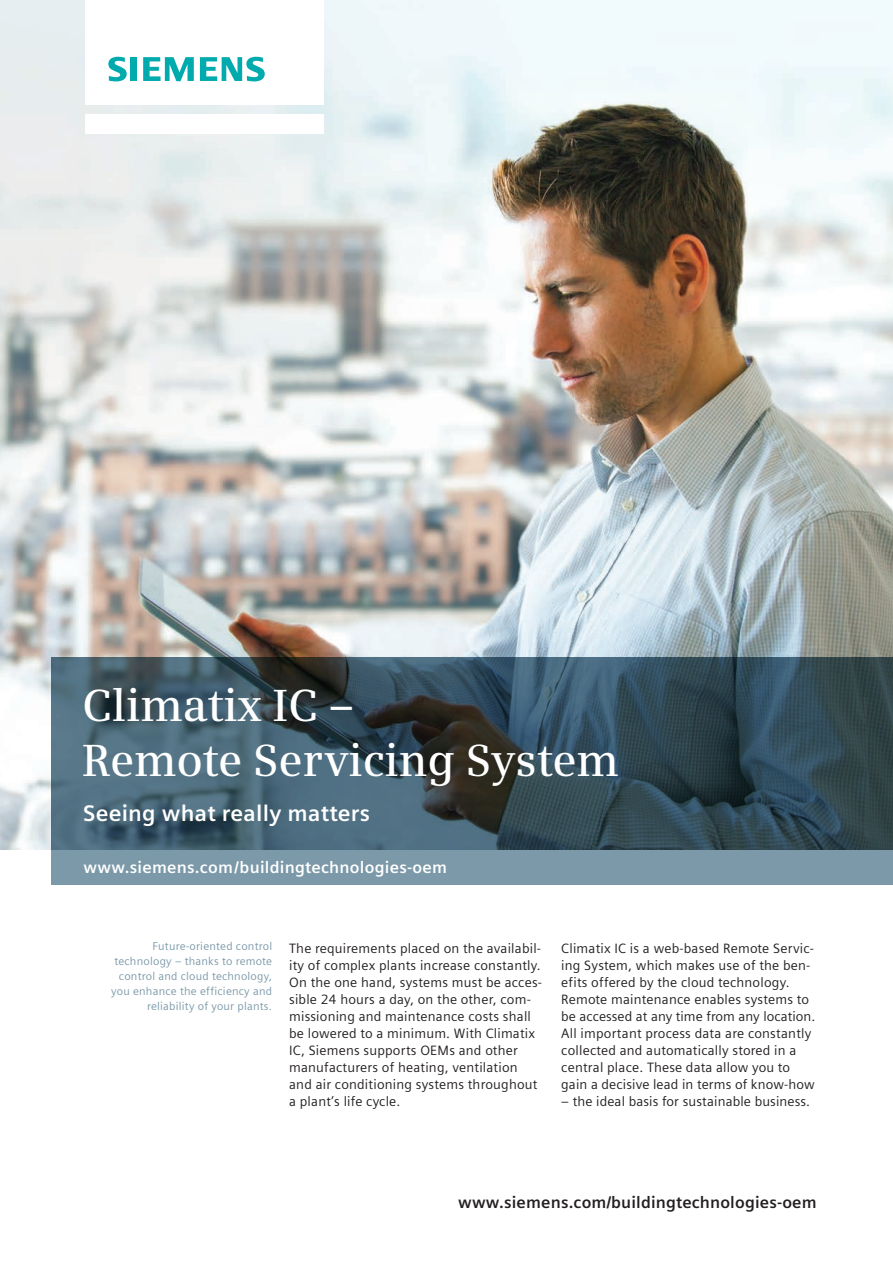
<style>
.page{position:relative;width:893px;height:1263px;background:#fff}
.page>*{position:absolute;margin:0;border:0;box-sizing:border-box;transform-origin:0 0}
.t1{font:600 45px/55.2px "Siemens Serif";letter-spacing:-.005em;color:#fff}
.t2{font:700 22.5px "Siemens Sans";letter-spacing:.01em;color:#fff}
.t3{font:700 16.5px "Siemens Sans";letter-spacing:.015em;color:#fff}
.t4{font:700 16.5px "Siemens Sans";letter-spacing:.01em;color:#231f20}
.t5{font:13.5px/17px "Siemens Sans";letter-spacing:.015em;color:#231f20}
.t6{font:11.25px/14.9px "Siemens Sans";letter-spacing:.02em;color:#7b99a9;text-align:right}
</style>
<div class="page">
<img style="left:0;top:0;width:893px;height:849px">
<div style="left:85px;top:114px;width:238px;height:19px;background:#fff"></div>
<div style="left:85px;top:0;width:238px;height:105px;background:#fff"></div>
<svg style="left:108px;top:57px;width:19px;height:24px"></svg>
<div style="left:130px;top:57px;width:7px;height:24px;background:#00aaad"></div>
<svg style="left:143px;top:57px;width:51px;height:24px"></svg>
<svg style="left:200px;top:57px;width:65px;height:24px"></svg>
<svg style="left:51px;top:657px;width:842px;height:193px;background:#39515d"></svg>
<div style="left:51px;top:850px;width:842px;height:34px;background:#7b99a9"></div>
<h1 class="t1" style="left:82px;top:677px;width:538px">Climatix IC –<br>Remote Servicing System</h1>
<h2 class="t2" style="left:83px;top:800px;width:288px">Seeing what really matters</h2>
<p class="t3" style="left:84px;top:858px;width:365px">www.siemens.com/buildingtechnologies-oem</p>
<p class="t6" style="left:111px;top:939px;width:162px">Future-oriented control technology – thanks to remote control and cloud technology, you enhance the efficiency and reliability of your plants.</p>
<p class="t5" style="left:561px;top:939px;width:256px">Climatix IC is a web-based Remote Servic&shy;ing System, which makes use of the ben&shy;efits offered by the cloud technology.<br>Remote maintenance enables systems to be accessed at any time from any location.<br>All important process data are constantly collected and automatically stored in a central place. These data allow you to gain a decisive lead in terms of know-how</p>
<p class="t5" style="left:561px;top:1092px;width:250px">– the ideal basis for sustainable business.</p>
<p class="t5" style="left:289px;top:939px;width:254px">The requirements placed on the availabil&shy;ity of complex plants increase constantly.<br>On the one hand, systems must be acces&shy;sible 24 hours a day, on the other, com&shy;missioning and maintenance costs shall be lowered to a minimum. With Climatix IC, Siemens supports OEMs and other manufacturers of heating, ventilation and air conditioning systems throughout a plant’s life cycle.</p>
<p class="t4" style="left:458px;top:1192px;width:360px">www.siemens.com/buildingtechnologies-oem</p>
</div>
